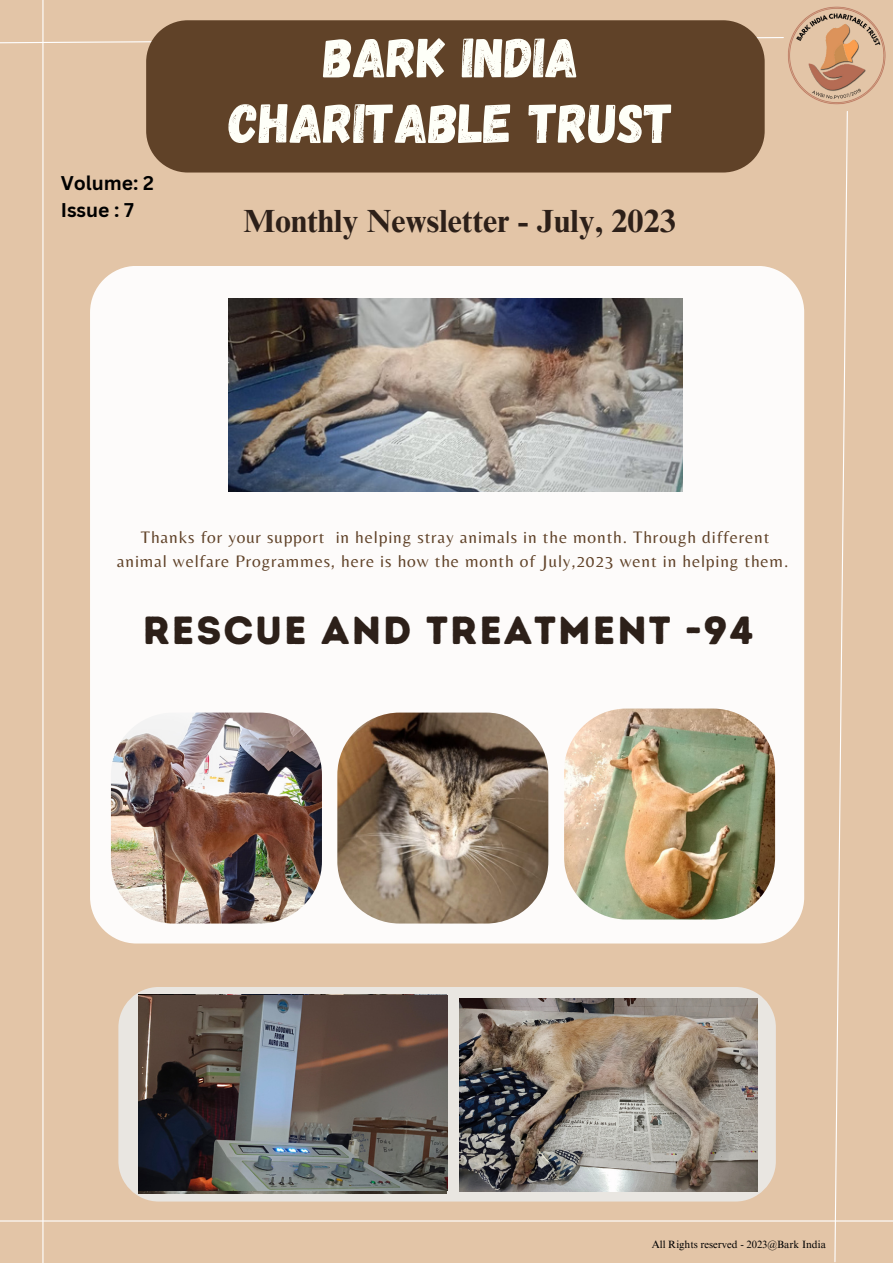
<style>
.page{position:relative;width:893px;height:1264px;background:#fff}
.page>*{position:absolute;margin:0;border:0;box-sizing:border-box;transform-origin:0 0}
.t1{font:55.5px "Gagalin";color:#fefff8}
.t2{font:39.15px "Intro Rust Base";letter-spacing:.05em;color:#2d2019}
.t3{font:700 32.1px "Times NRMT Pro";color:#2d2019}
.t4{font:700 19.35px "Canva Sans";color:#000}
.t5{font:17.25px/23.9px "Belleza";letter-spacing:.05em;color:#604228;text-align:center}
.t6{font:10.5px "Times NRMT Pro";color:#000}
</style>
<div class="page">
<div style="left:0;top:0;width:892px;height:1262px;background:#e3c5a7"></div>
<svg style="left:0;top:36px;width:783px;height:8px"></svg>
<hr style="left:0;top:1220px;width:892px;height:1px;background:#fff">
<svg style="left:833px;top:111px;width:15px;height:1151px"></svg>
<hr style="left:42px;top:0;width:1px;height:1262px;background:#fff">
<div style="left:90px;top:266px;width:714px;height:677px;background:#fff;border-radius:46px"></div>
<div style="left:118px;top:986px;width:657px;height:215px;background:#eae8e5;border-radius:40px"></div>
<img style="left:111px;top:712px;width:211px;height:211px;border-radius:62px">
<img style="left:337px;top:712px;width:211px;height:211px;border-radius:62px">
<img style="left:564px;top:708px;width:211px;height:211px;border-radius:62px">
<img style="left:229px;top:298px;width:453px;height:193px">
<div style="left:146px;top:20px;width:618px;height:152px;background:#604228"></div>
<img style="left:138px;top:994px;width:308px;height:199px">
<img style="left:459px;top:998px;width:298px;height:193px">
<img style="left:783px;top:6px;width:102px;height:99px">
<img style="left:138px;top:995px;width:310px;height:195px">
<p class="t4" style="left:61px;top:169px;width:95px">Volume: 2</p>
<p class="t4" style="left:61px;top:196px;width:75px">Issue : 7</p>
<p class="t1" style="left:323px;top:22px;width:257px">BARK INDIA</p>
<p class="t1" style="left:229px;top:87px;width:446px">CHARITABLE TRUST</p>
<p class="t3" style="left:243px;top:209px;width:434px">Monthly Newsletter - July, 2023</p>
<p class="t5" style="left:117px;top:525px;width:672px">Thanks for your support in helping stray animals in the month. Through different animal welfare Programmes, here is how the month of July,2023 went in helping them.</p>
<p class="t2" style="left:143px;top:606px;width:612px">RESCUE AND TREATMENT -94</p>
<p class="t6" style="left:651px;top:1240px;width:176px">All Rights reserved - 2023@Bark India</p>
</div>
